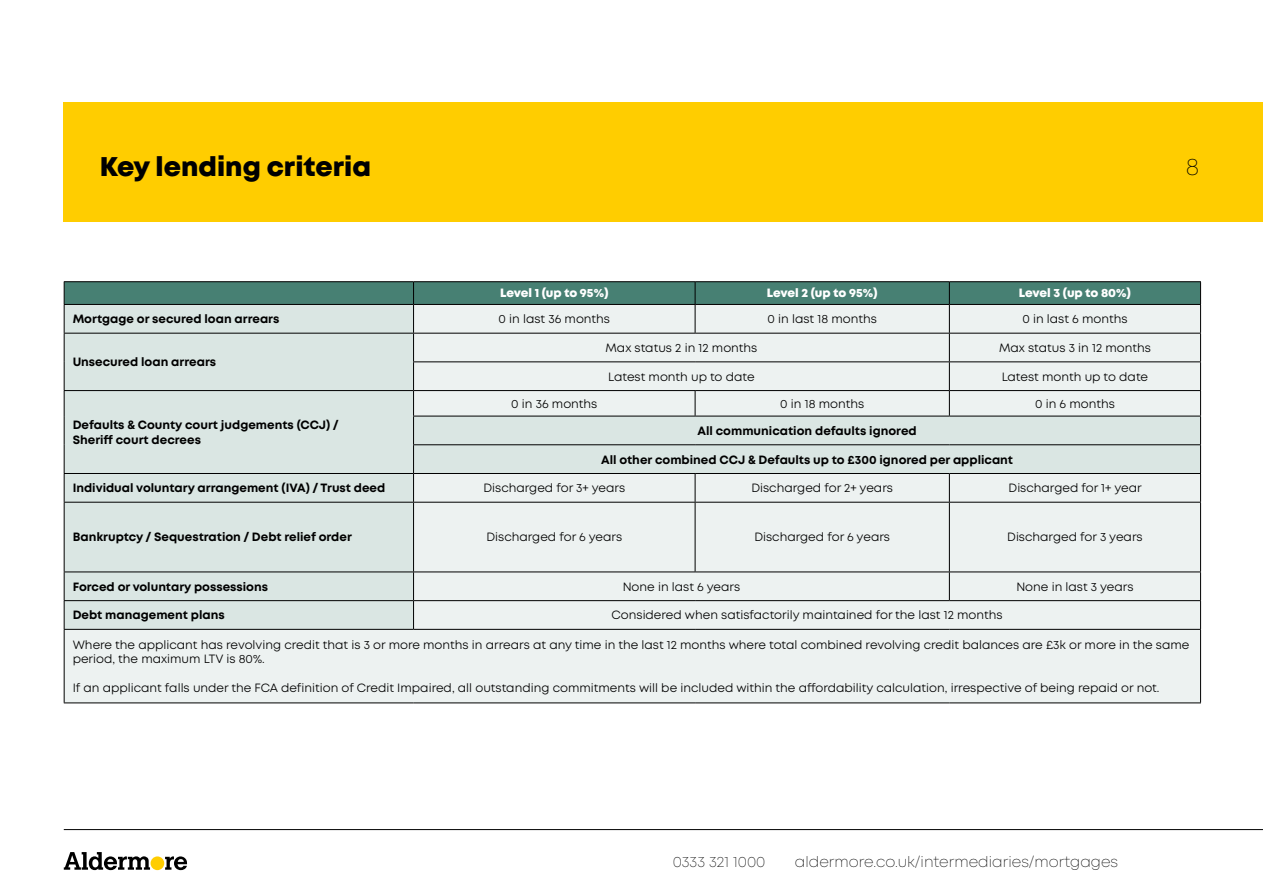
<style>
.page{position:relative;width:1263px;height:893px;background:#fff}
.page>*{position:absolute;margin:0;border:0;box-sizing:border-box;transform-origin:0 0}
.t1{font:800 27px "Mont";color:#000}
.t2{font:200 24px "Mont";color:#000}
.t3{font:200 15px "Mont";color:#000}
.t4{font:12px/14.4px "Mont";color:#000}
.t5{font:700 12px/14.4px "Mont";color:#000}
.t6{font:800 12px "Mont";letter-spacing:-.005em;color:#fff}
</style>
<div class="page">
<div style="left:64px;top:102px;width:1199px;height:119px;background:#ffcd00"></div>
<div style="left:151px;top:856px;width:13px;height:14px;background:#ffcd00;border-radius:50%"></div>
<svg style="left:64px;top:852px;width:86px;height:18px"></svg>
<svg style="left:165px;top:856px;width:22px;height:14px"></svg>
<hr style="left:64px;top:829px;width:1199px;height:1px;background:#000">
<svg style="left:65px;top:503px;width:1135px;height:199px;background:#e8eeed"></svg>
<hr style="left:64px;top:281px;width:350px;height:1px;background:#000">
<hr style="left:414px;top:281px;width:281px;height:1px;background:#000">
<hr style="left:695px;top:281px;width:254px;height:1px;background:#000">
<hr style="left:949px;top:281px;width:252px;height:1px;background:#000">
<hr style="left:64px;top:502px;width:350px;height:1px;background:#000">
<hr style="left:64px;top:503px;width:1px;height:69px;background:#000">
<hr style="left:64px;top:572px;width:350px;height:1px;background:#000">
<hr style="left:64px;top:600px;width:350px;height:1px;background:#000">
<svg style="left:64px;top:572px;width:1px;height:57px"></svg>
<hr style="left:64px;top:630px;width:1px;height:72px;background:#000">
<svg style="left:64px;top:282px;width:1137px;height:220px;background:#ccd9d6"></svg>
<hr style="left:414px;top:502px;width:281px;height:1px;background:#000">
<hr style="left:413px;top:503px;width:1px;height:69px;background:#000">
<hr style="left:695px;top:502px;width:254px;height:1px;background:#000">
<hr style="left:695px;top:503px;width:1px;height:69px;background:#000">
<hr style="left:949px;top:502px;width:252px;height:1px;background:#000">
<hr style="left:949px;top:503px;width:1px;height:69px;background:#000">
<hr style="left:1200px;top:503px;width:1px;height:69px;background:#000">
<hr style="left:414px;top:572px;width:281px;height:1px;background:#000">
<hr style="left:695px;top:572px;width:254px;height:1px;background:#000">
<hr style="left:949px;top:572px;width:252px;height:1px;background:#000">
<svg style="left:949px;top:572px;width:1px;height:28px"></svg>
<hr style="left:414px;top:600px;width:281px;height:1px;background:#000">
<svg style="left:413px;top:572px;width:1px;height:57px"></svg>
<hr style="left:695px;top:600px;width:254px;height:1px;background:#000">
<hr style="left:949px;top:600px;width:252px;height:1px;background:#000">
<svg style="left:1200px;top:572px;width:1px;height:57px"></svg>
<hr style="left:1200px;top:630px;width:1px;height:72px;background:#000">
<hr style="left:64px;top:629px;width:350px;height:1px;background:#000">
<hr style="left:414px;top:629px;width:281px;height:1px;background:#000">
<hr style="left:695px;top:629px;width:254px;height:1px;background:#000">
<hr style="left:949px;top:629px;width:252px;height:1px;background:#000">
<hr style="left:64px;top:702px;width:350px;height:1px;background:#000">
<hr style="left:414px;top:702px;width:281px;height:1px;background:#000">
<hr style="left:695px;top:702px;width:254px;height:1px;background:#000">
<hr style="left:949px;top:702px;width:252px;height:1px;background:#000">
<h1 class="t1" style="left:100px;top:149px;width:273px">Key lending criteria</h1>
<h2 class="t2" style="left:1186px;top:151px;width:15px">8</h2>
<p class="t6" style="left:500px;top:285px;width:110px">Level 1 (up to 95%)</p>
<p class="t6" style="left:767px;top:285px;width:112px">Level 2 (up to 95%)</p>
<p class="t6" style="left:1019px;top:285px;width:114px">Level 3 (up to 80%)</p>
<p class="t5" style="left:73px;top:312px;width:208px">Mortgage or secured loan arrears</p>
<p class="t4" style="left:499px;top:312px;width:113px">0 in last 36 months</p>
<p class="t4" style="left:768px;top:312px;width:111px">0 in last 18 months</p>
<p class="t4" style="left:1022px;top:312px;width:107px">0 in last 6 months</p>
<p class="t5" style="left:73px;top:355px;width:145px">Unsecured loan arrears</p>
<p class="t4" style="left:605px;top:341px;width:153px">Max status 2 in 12 months</p>
<p class="t4" style="left:999px;top:341px;width:153px">Max status 3 in 12 months</p>
<p class="t4" style="left:608px;top:369px;width:148px">Latest month up to date</p>
<p class="t4" style="left:1002px;top:369px;width:148px">Latest month up to date</p>
<p class="t5" style="left:73px;top:418px;width:268px">Defaults &amp; County court judgements (CCJ) /<br>Sheriff court decrees</p>
<p class="t4" style="left:511px;top:396px;width:88px">0 in 36 months</p>
<p class="t4" style="left:780px;top:396px;width:85px">0 in 18 months</p>
<p class="t4" style="left:1035px;top:396px;width:81px">0 in 6 months</p>
<p class="t5" style="left:697px;top:423px;width:221px">All communication defaults ignored</p>
<p class="t5" style="left:601px;top:452px;width:414px">All other combined CCJ &amp; Defaults up to £300 ignored per applicant</p>
<p class="t5" style="left:73px;top:481px;width:314px">Individual voluntary arrangement (IVA) / Trust deed</p>
<p class="t4" style="left:483px;top:481px;width:143px">Discharged for 3+ years</p>
<p class="t4" style="left:751px;top:481px;width:143px">Discharged for 2+ years</p>
<p class="t4" style="left:1008px;top:481px;width:135px">Discharged for 1+ year</p>
<p class="t5" style="left:73px;top:530px;width:281px">Bankruptcy / Sequestration / Debt relief order</p>
<p class="t4" style="left:486px;top:530px;width:137px">Discharged for 6 years</p>
<p class="t4" style="left:754px;top:530px;width:137px">Discharged for 6 years</p>
<p class="t4" style="left:1007px;top:530px;width:137px">Discharged for 3 years</p>
<p class="t5" style="left:73px;top:579px;width:197px">Forced or voluntary possessions</p>
<p class="t4" style="left:623px;top:579px;width:119px">None in last 6 years</p>
<p class="t4" style="left:1016px;top:579px;width:119px">None in last 3 years</p>
<p class="t5" style="left:73px;top:608px;width:154px">Debt management plans</p>
<p class="t4" style="left:612px;top:608px;width:392px">Considered when satisfactorily maintained for the last 12 months</p>
<p class="t4" style="left:73px;top:638px;width:1118px">Where the applicant has revolving credit that is 3 or more months in arrears at any time in the last 12 months where total combined revolving credit balances are £3k or more in the same period, the maximum LTV is 80%.</p>
<p class="t4" style="left:73px;top:681px;width:1088px">If an applicant falls under the FCA definition of Credit Impaired, all outstanding commitments will be included within the affordability calculation, irrespective of being repaid or not.</p>
<p class="t3" style="left:673px;top:852px;width:94px">0333 321 1000</p>
<p class="t3" style="left:795px;top:852px;width:325px">aldermore.co.uk/intermediaries/mortgages</p>
</div>
